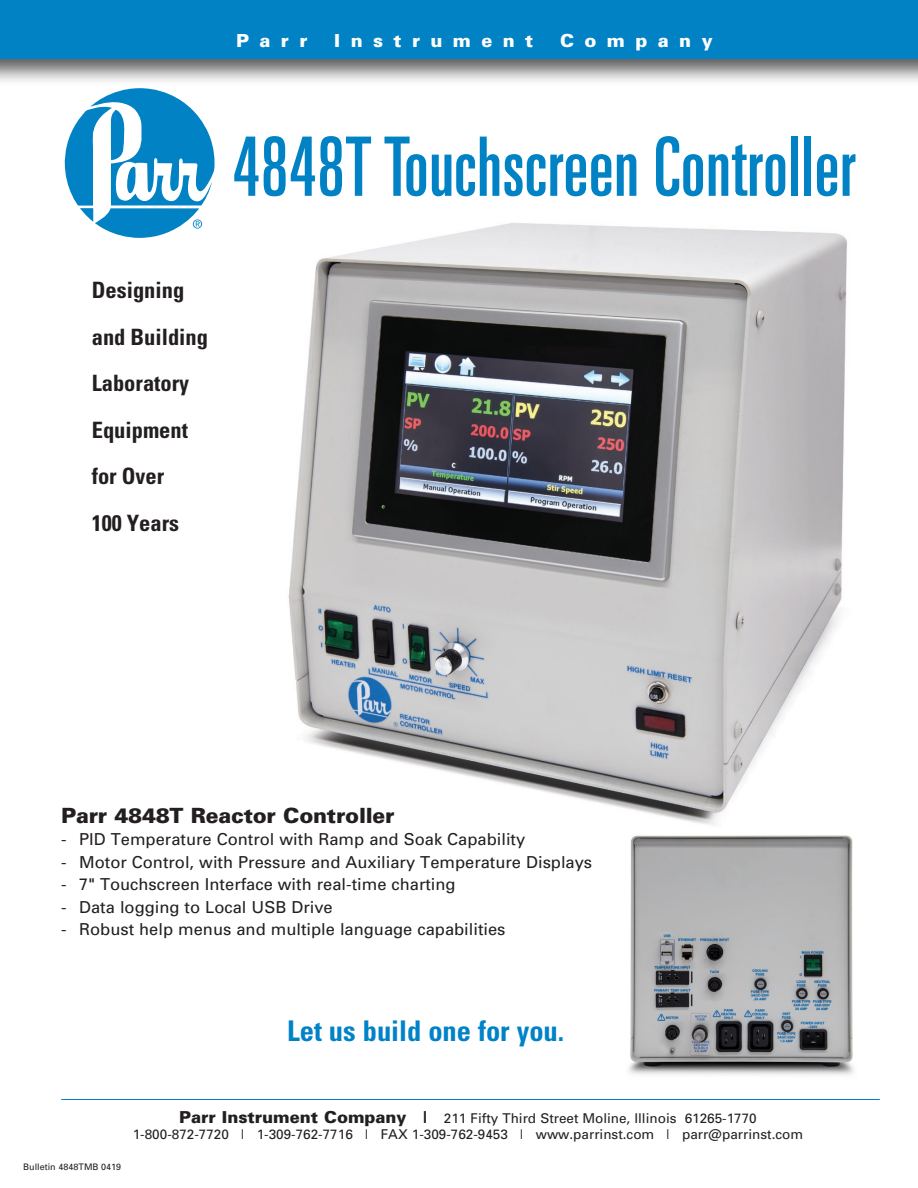
<style>
.page{position:relative;width:918px;height:1188px;background:#fff}
.page>*{position:absolute;margin:0;border:0;box-sizing:border-box;transform-origin:0 0}
.t1{font:ultra-condensed 82.05px "Univers";letter-spacing:.01em;color:#0082c5;scale:.9 1}
.Parr_Text_2{font:700 condensed 28.5px "Univers";color:#0082c8}
.Synopsis_Head_w_rule{font:700 condensed 22.5px "Univers";color:#231f20}
.Parr_text_2_Subhead{font:900 21px "Univers";letter-spacing:-.01em;color:#231f20}
.t2{font:900 18px "Univers";letter-spacing:.58em;color:#fff}
.Parr_Text_2_no_inden{font:16.5px "Univers";color:#231f20}
.Parr_Text_2-2{font:13.5px "Univers";color:#231f20}
.t3{font:9px "Univers";color:#231f20}
.s1{font-weight:900;font-size:16.5px}
</style>
<div class="page">
<img style="left:288px;top:223px;width:559px;height:602px">
<hr style="left:61px;top:1099px;width:819px;height:1px;background:#0082c5">
<div style="left:0;top:0;width:918px;height:86px;background:#231f20;opacity:.75"></div>
<div style="left:0;top:0;width:918px;height:59px;background:#0082c5"></div>
<svg style="left:65px;top:88px;width:150px;height:150px"></svg>
<img style="left:629px;top:835px;width:225px;height:240px">
<p class="t2" style="left:236px;top:29px;width:73px">Parr</p>
<p class="t2" style="left:334px;top:29px;width:200px">Instrument</p>
<p class="t2" style="left:560px;top:29px;width:154px">Company</p>
<p class="t1" style="left:233px;top:120px;width:693px">4848T Touchscreen Controller</p>
<p class="Synopsis_Head_w_rule" style="left:92px;top:276px;width:94px">Designing</p>
<p class="Synopsis_Head_w_rule" style="left:92px;top:323px;width:118px">and Building</p>
<p class="Synopsis_Head_w_rule" style="left:92px;top:369px;width:99px">Laboratory</p>
<p class="Synopsis_Head_w_rule" style="left:92px;top:416px;width:98px">Equipment</p>
<p class="Synopsis_Head_w_rule" style="left:92px;top:462px;width:74px">for Over</p>
<p class="Synopsis_Head_w_rule" style="left:92px;top:509px;width:89px">100 Years</p>
<p class="Parr_text_2_Subhead" style="left:61px;top:802px;width:335px">Parr 4848T Reactor Controller</p>
<p class="Parr_Text_2_no_inden" style="left:61px;top:829px;width:466px">- PID Temperature Control with Ramp and Soak Capability</p>
<p class="Parr_Text_2_no_inden" style="left:61px;top:852px;width:532px">- Motor Control, with Pressure and Auxiliary Temperature Displays</p>
<p class="Parr_Text_2_no_inden" style="left:61px;top:874px;width:396px">- 7" Touchscreen Interface with real-time charting</p>
<p class="Parr_Text_2_no_inden" style="left:61px;top:897px;width:273px">- Data logging to Local USB Drive</p>
<p class="Parr_Text_2_no_inden" style="left:61px;top:919px;width:446px">- Robust help menus and multiple language capabilities</p>
<p class="Parr_Text_2" style="left:287px;top:1013px;width:278px">Let us build one for you.</p>
<p class="t3" style="left:23px;top:1161px;width:100px">Bulletin 4848TMB 0419</p>
<p class="Parr_Text_2-2" style="left:179px;top:1110px;width:579px"><span class="s1">Parr Instrument Company |</span> 211 Fifty Third Street Moline, Illinois 61265-1770</p>
<p class="Parr_Text_2-2" style="left:133px;top:1126px;width:672px">1-800-872-7720 | 1-309-762-7716 | FAX 1-309-762-9453 | www.parrinst.com | parr@parrinst.com</p>
</div>
